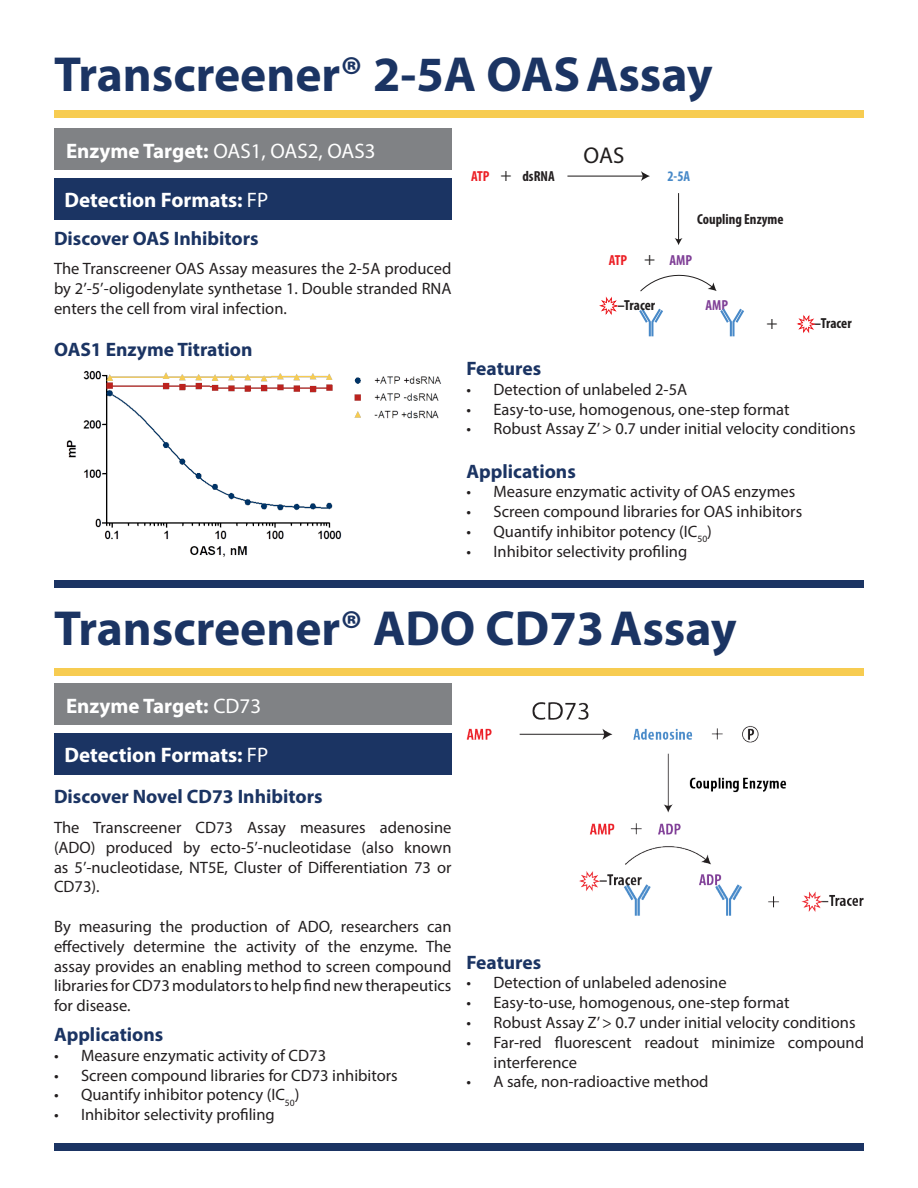
<style>
.page{position:relative;width:918px;height:1188px;background:#fff}
.page>*{position:absolute;margin:0;border:0;box-sizing:border-box;transform-origin:0 0}
.t1{font:700 49.5px "Myriad Pro";color:#1b3463}
.t2{font:22.95px "Myriad Pro";color:#211e1e}
.t3{font:700 21px "Myriad Pro";color:#fff}
.t4{font:21px "Myriad Pro";color:#fff}
.t5{font:700 19.5px "Myriad Pro";color:#1b3463}
.t6{font:condensed 18.75px "Myriad Pro";color:#211e1e}
.t7{font:16.5px/19.8px "Myriad Pro";color:#231f20;text-align:justify}
.t8{font:700 condensed 14.55px "Myriad Pro";color:#231f20}
.t9{font:700 condensed 14.55px "Myriad Pro";color:#211e1e}
.t10{font:700 condensed 14.55px "Myriad Pro";color:#ec2026}
.t11{font:700 condensed 14.55px "Myriad Pro";color:#4889c8}
.t12{font:700 condensed 14.55px "Myriad Pro";color:#804097}
.s1{font-weight:700}
.s2{font-weight:400}
.s3{font-weight:400;font-size:18.75px;color:#211e1e}
.s4{color:#804097}
</style>
<div class="page">
<div style="left:54px;top:668px;width:810px;height:8px;background:#f7cc51"></div>
<div style="left:54px;top:683px;width:398px;height:42px;background:#808285"></div>
<div style="left:54px;top:733px;width:398px;height:42px;background:#1b3463"></div>
<div style="left:54px;top:1143px;width:810px;height:7px;background:#1b3463"></div>
<img style="left:466px;top:702px;width:398px;height:213px">
<div style="left:54px;top:580px;width:810px;height:8px;background:#1b3463"></div>
<div style="left:54px;top:110px;width:810px;height:8px;background:#f7cc51"></div>
<div style="left:54px;top:128px;width:398px;height:42px;background:#808285"></div>
<div style="left:54px;top:178px;width:398px;height:42px;background:#1b3463"></div>
<hr style="left:567px;top:176px;width:77px;height:1px;background:#211e1e">
<svg style="left:641px;top:171px;width:9px;height:10px"></svg>
<svg style="left:639px;top:308px;width:24px;height:29px"></svg>
<svg style="left:796px;top:315px;width:20px;height:18px"></svg>
<svg style="left:599px;top:296px;width:20px;height:19px"></svg>
<svg style="left:640px;top:274px;width:77px;height:18px"></svg>
<svg style="left:720px;top:308px;width:24px;height:29px"></svg>
<hr style="left:678px;top:193px;width:1px;height:47px;background:#211e1e">
<svg style="left:675px;top:238px;width:8px;height:7px"></svg>
<img style="left:66px;top:371px;width:375px;height:186px">
<p class="t1" style="left:54px;top:42px;width:660px">Transcreener® 2-5A OASAssay</p>
<p class="t4" style="left:66px;top:138px;width:311px"><span class="s1">Enzyme Target:</span> OAS1, OAS2, OAS3</p>
<p class="t3" style="left:64px;top:186px;width:205px">Detection Formats: <span class="s2">FP</span></p>
<p class="t5" style="left:54px;top:226px;width:206px">Discover OAS Inhibitors</p>
<p class="t7" style="left:54px;top:258px;width:399px">The Transcreener OAS Assay measures the 2-5A produced by 2’-5’-oligodenylate synthetase 1. Double stranded RNA enters the cell from viral infection.</p>
<p class="t5" style="left:54px;top:337px;width:200px">OAS1 Enzyme Titration</p>
<p class="t10" style="left:471px;top:167px;width:20px">ATP</p>
<p class="t2" style="left:584px;top:142px;width:42px">OAS</p>
<p class="t8" style="left:500px;top:167px;width:56px"><span class="s3">+</span> dsRNA</p>
<p class="t11" style="left:667px;top:167px;width:24px">2-5A</p>
<p class="t8" style="left:697px;top:210px;width:88px">Coupling Enzyme</p>
<p class="t10" style="left:609px;top:251px;width:85px">ATP <span class="s3">+</span> <span class="s4">AMP</span></p>
<p class="t9" style="left:617px;top:296px;width:39px">–Tracer</p>
<p class="t12" style="left:706px;top:296px;width:24px">AMP</p>
<p class="t6" style="left:766px;top:312px;width:13px">+</p>
<p class="t9" style="left:814px;top:314px;width:39px">–Tracer</p>
<p class="t5" style="left:466px;top:356px;width:76px">Features</p>
<p class="t7" style="left:466px;top:379px;width:222px">• Detection of unlabeled 2-5A</p>
<p class="t7" style="left:466px;top:399px;width:325px">• Easy-to-use, homogenous, one-step format</p>
<p class="t7" style="left:466px;top:419px;width:391px">• Robust Assay Z’ &gt; 0.7 under initial velocity conditions</p>
<p class="t5" style="left:466px;top:458px;width:111px">Applications</p>
<p class="t7" style="left:466px;top:482px;width:330px">• Measure enzymatic activity of OAS enzymes</p>
<p class="t7" style="left:466px;top:502px;width:337px">• Screen compound libraries for OAS inhibitors</p>
<p class="t7" style="left:466px;top:521px;width:247px">• Quantify inhibitor potency (IC<sub>50</sub>)</p>
<p class="t7" style="left:466px;top:541px;width:222px">• Inhibitor selectivity profiling</p>
<p class="t1" style="left:54px;top:596px;width:684px">Transcreener® ADO CD73Assay</p>
<p class="t3" style="left:66px;top:692px;width:197px">Enzyme Target: <span class="s2">CD73</span></p>
<p class="t3" style="left:64px;top:741px;width:205px">Detection Formats: <span class="s2">FP</span></p>
<p class="t5" style="left:54px;top:784px;width:270px">Discover Novel CD73 Inhibitors</p>
<p class="t7" style="left:54px;top:817px;width:399px">The Transcreener CD73 Assay measures adenosine (ADO) produced by ecto-5’-nucleotidase (also known as 5’-nucleotidase, NT5E, Cluster of Differentiation 73 or CD73).</p>
<p class="t7" style="left:54px;top:916px;width:399px">By measuring the production of ADO, researchers can effectively determine the activity of the enzyme. The assay provides an enabling method to screen compound libraries for CD73 modulators to help find new therapeutics for disease.</p>
<p class="t5" style="left:54px;top:1022px;width:111px">Applications</p>
<p class="t7" style="left:54px;top:1045px;width:274px">• Measure enzymatic activity of CD73</p>
<p class="t7" style="left:54px;top:1065px;width:345px">• Screen compound libraries for CD73 inhibitors</p>
<p class="t7" style="left:54px;top:1085px;width:247px">• Quantify inhibitor potency (IC<sub>50</sub>)</p>
<p class="t7" style="left:54px;top:1105px;width:222px">• Inhibitor selectivity profiling</p>
<p class="t5" style="left:466px;top:949px;width:76px">Features</p>
<p class="t7" style="left:466px;top:973px;width:262px">• Detection of unlabeled adenosine</p>
<p class="t7" style="left:466px;top:992px;width:325px">• Easy-to-use, homogenous, one-step format</p>
<p class="t7" style="left:466px;top:1012px;width:391px">• Robust Assay Z’ &gt; 0.7 under initial velocity conditions</p>
<p class="t7" style="left:494px;top:1032px;width:372px;text-indent:-27px">• Far-red fluorescent readout minimize compound interference</p>
<p class="t7" style="left:466px;top:1072px;width:244px">• A safe, non-radioactive method</p>
</div>
